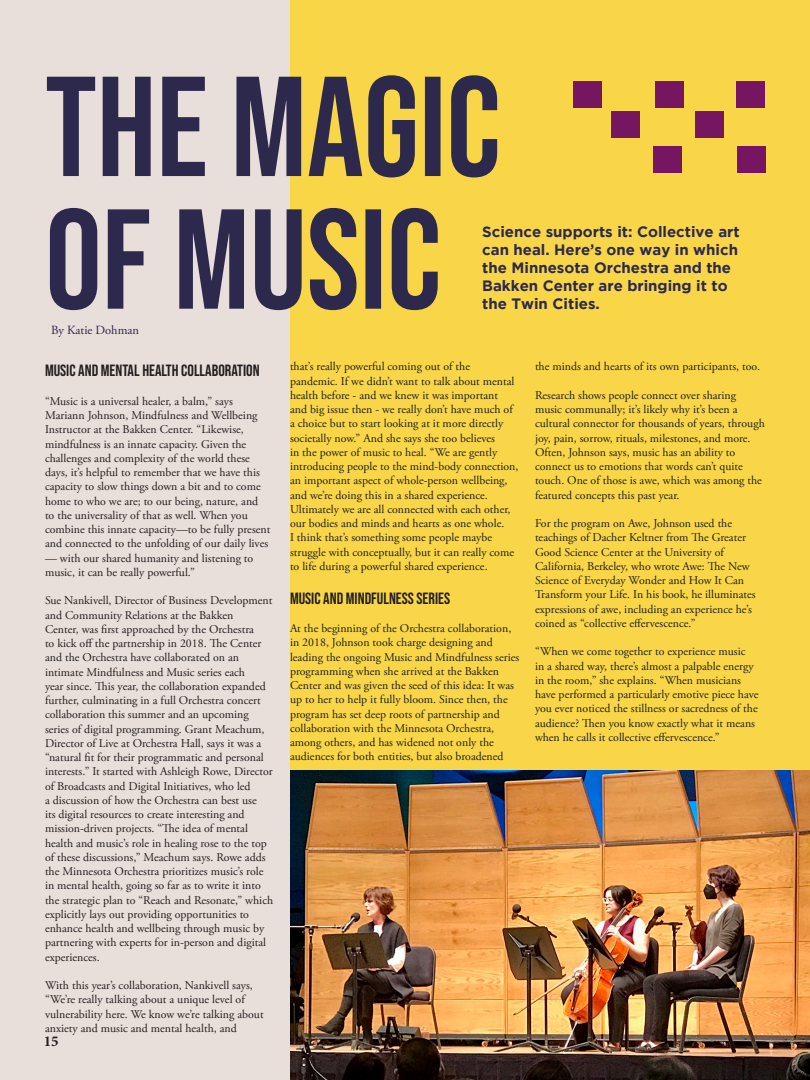
<style>
.page{position:relative;width:810px;height:1080px;background:#e8deda}
.page>*{position:absolute;margin:0;border:0;box-sizing:border-box;transform-origin:0 0}
.Paragraph_Style_8{font:16.25px "Bebas Neue";color:#231f20}
.t1{font:700 15px/18px "Gotham";color:#2d294c}
.Paragraph_Style_12{font:700 15px "Minion Pro";color:#231f20}
.t2{font:12.5px "Adobe Garamond Pro";color:#2d294c}
.Paragraph_Style_8-2{font:11.88px/14.2px "Adobe Garamond Pro";color:#231f20}
</style>
<div class="page">
<div style="left:290px;top:0;width:520px;height:1080px;background:#f8d648"></div>
<svg style="left:50px;top:208px;width:388px;height:102px"></svg>
<svg style="left:47px;top:75px;width:450px;height:102px"></svg>
<div style="left:573px;top:81px;width:29px;height:27px;background:#771660"></div>
<div style="left:611px;top:111px;width:29px;height:27px;background:#771660"></div>
<div style="left:654px;top:146px;width:28px;height:26px;background:#771660"></div>
<div style="left:655px;top:81px;width:29px;height:27px;background:#771660"></div>
<div style="left:695px;top:111px;width:29px;height:27px;background:#771660"></div>
<div style="left:737px;top:146px;width:29px;height:26px;background:#771660"></div>
<div style="left:736px;top:81px;width:29px;height:27px;background:#771660"></div>
<img style="left:290px;top:770px;width:519px;height:310px">
<hr style="left:809px;top:571px;width:1px;height:509px;background:#771660">
<p class="t2" style="left:51px;top:323px;width:90px">By Katie Dohman</p>
<p class="Paragraph_Style_8" style="left:45px;top:362px;width:216px">MUSIC AND MENTAL HEALTH COLLABORATION</p>
<p class="Paragraph_Style_8-2" style="left:45px;top:394px;width:214px">“Music is a universal healer, a balm,” says<br>Mariann Johnson, Mindfulness and Wellbeing</p>
<p class="Paragraph_Style_8-2" style="left:45px;top:423px;width:203px">Instructor at the Bakken Center. “Likewise, mindfulness is an innate capacity. Given the</p>
<p class="Paragraph_Style_8-2" style="left:45px;top:451px;width:216px">challenges and complexity of the world these days, it’s helpful to remember that we have this</p>
<p class="Paragraph_Style_8-2" style="left:45px;top:480px;width:217px">capacity to slow things down a bit and to come home to who we are; to our being, nature, and</p>
<p class="Paragraph_Style_8-2" style="left:45px;top:508px;width:227px">to the universality of that as well. When you combine this innate capacity—to be fully present and connected to the unfolding of our daily lives</p>
<p class="Paragraph_Style_8-2" style="left:45px;top:551px;width:210px">— with our shared humanity and listening to music, it can be really powerful.”</p>
<p class="Paragraph_Style_8-2" style="left:45px;top:594px;width:229px">Sue Nankivell, Director of Business Development and Community Relations at the Bakken<br>Center, was first approached by the Orchestra<br>to kick off the partnership in 2018. The Center and the Orchestra have collaborated on an intimate Mindfulness and Music series each<br>year since. This year, the collaboration expanded further, culminating in a full Orchestra concert collaboration this summer and an upcoming series of digital programming. Grant Meachum, Director of Live at Orchestra Hall, says it was a “natural fit for their programmatic and personal</p>
<p class="Paragraph_Style_8-2" style="left:45px;top:765px;width:230px">interests.” It started with Ashleigh Rowe, Director of Broadcasts and Digital Initiatives, who led<br>a discussion of how the Orchestra can best use<br>its digital resources to create interesting and mission-driven projects. “The idea of mental health and music’s role in healing rose to the top of these discussions,” Meachum says. Rowe adds the Minnesota Orchestra prioritizes music’s role in mental health, going so far as to write it into the strategic plan to “Reach and Resonate,” which explicitly lays out providing opportunities to enhance health and wellbeing through music by partnering with experts for in-person and digital experiences.</p>
<p class="Paragraph_Style_8-2" style="left:45px;top:979px;width:209px">With this year’s collaboration, Nankivell says, “We’re really talking about a unique level of</p>
<p class="Paragraph_Style_8-2" style="left:45px;top:1007px;width:220px">vulnerability here. We know we’re talking about anxiety and music and mental health, and</p>
<p class="Paragraph_Style_12" style="left:44px;top:1031px;width:16px">15</p>
<p class="t1" style="left:482px;top:223px;width:259px">Science supports it: Collective art can heal. Here’s one way in which the Minnesota Orchestra and the<br>Bakken Center are bringing it to the Twin Cities.</p>
<p class="Paragraph_Style_8-2" style="left:290px;top:360px;width:230px">that’s really powerful coming out of the pandemic. If we didn’t want to talk about mental health before - and we knew it was important<br>and big issue then - we really don’t have much of a choice but to start looking at it more directly societally now.” And she says she too believes<br>in the power of music to heal. “We are gently introducing people to the mind-body connection, an important aspect of whole-person wellbeing, and we’re doing this in a shared experience.<br>Ultimately we are all connected with each other, our bodies and minds and hearts as one whole.<br>I think that’s something some people maybe struggle with conceptually, but it can really come to life during a powerful shared experience.</p>
<p class="Paragraph_Style_8" style="left:290px;top:589px;width:162px">MUSIC AND MINDFULNESS SERIES</p>
<p class="Paragraph_Style_8-2" style="left:290px;top:622px;width:231px">At the beginning of the Orchestra collaboration, in 2018, Johnson took charge designing and leading the ongoing Music and Mindfulness series programming when she arrived at the Bakken Center and was given the seed of this idea: It was up to her to help it fully bloom. Since then, the program has set deep roots of partnership and collaboration with the Minnesota Orchestra, among others, and has widened not only the audiences for both entities, but also broadened</p>
<p class="Paragraph_Style_8-2" style="left:535px;top:360px;width:227px">the minds and hearts of its own participants, too.</p>
<p class="Paragraph_Style_8-2" style="left:535px;top:388px;width:204px">Research shows people connect over sharing music communally; it’s likely why it’s been a</p>
<p class="Paragraph_Style_8-2" style="left:535px;top:417px;width:231px">cultural connector for thousands of years, through joy, pain, sorrow, rituals, milestones, and more.<br>Often, Johnson says, music has an ability to connect us to emotions that words can’t quite touch. One of those is awe, which was among the featured concepts this past year.</p>
<p class="Paragraph_Style_8-2" style="left:535px;top:517px;width:222px">For the program on Awe, Johnson used the teachings of Dacher Keltner from The Greater Good Science Center at the University of California, Berkeley, who wrote Awe: The New Science of Everyday Wonder and How It Can Transform your Life. In his book, he illuminates expressions of awe, including an experience he’s coined as “collective effervescence.”</p>
<p class="Paragraph_Style_8-2" style="left:535px;top:645px;width:225px">“When we come together to experience music<br>in a shared way, there’s almost a palpable energy in the room,” she explains. “When musicians have performed a particularly emotive piece have you ever noticed the stillness or sacredness of the audience? Then you know exactly what it means when he calls it collective effervescence.”</p>
</div>
